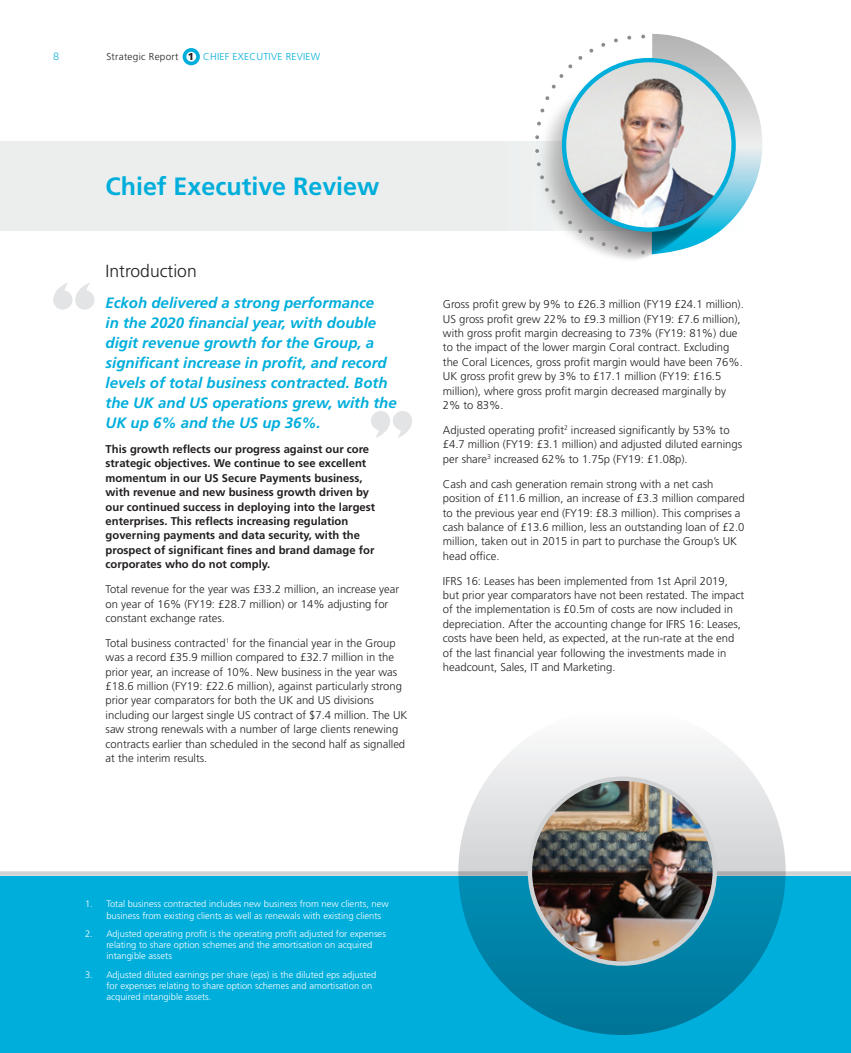
<style>
.page{position:relative;width:851px;height:1053px;background:#fff}
.page>*{position:absolute;margin:0;border:0;box-sizing:border-box;transform-origin:0 0}
.t1{font:700 25px "Frutiger LT Std";color:#00aedc}
.t2{font:300 17.5px "Frutiger LT Std";color:#231f20}
.t3{font:italic 700 15px/20px "Frutiger LT Std";color:#00aedc}
.t4{font:300 11.25px/14.4px "Frutiger LT Std";color:#231f20}
.t5{font:700 11.25px/14.4px "Frutiger LT Std";color:#231f20}
.t6{font:300 10px "Frutiger LT Std";letter-spacing:.025em;color:#00aedc}
.t7{font:300 10px "Encode Sans Normal";color:#00aedc}
.t8{font:300 9.38px/11.2px "Frutiger LT Std";color:#fff}
.s1{color:#231f20}
.s2{font-weight:900;color:#231f20}
</style>
<div class="page">
<svg style="left:182px;top:48px;width:18px;height:17px"></svg>
<div style="left:0;top:875px;width:850px;height:177px;background:#00aedc"></div>
<svg style="left:0;top:871px;width:850px;height:4px;background:#d4d5d7"></svg>
<div style="left:0;top:142px;width:744px;height:88px;background:#ebeeed"></div>
<svg style="left:53px;top:283px;width:41px;height:26px"></svg>
<svg style="left:371px;top:411px;width:41px;height:27px"></svg>
<svg style="left:535px;top:34px;width:227px;height:226px"></svg>
<img style="left:564px;top:60px;width:169px;height:170px;border-radius:85px">
<div style="left:561px;top:58px;width:174px;height:174px;border:4px solid #00aedc;border-radius:50%"></div>
<svg style="left:458px;top:743px;width:327px;height:291px"></svg>
<img style="left:530px;top:778px;width:184px;height:185px;border-radius:92px">
<div style="left:527px;top:776px;width:189px;height:189px;border:4px solid #d1d2d4;border-radius:50%"></div>
<p class="t7" style="left:53px;top:50px;width:8px">8</p>
<p class="t6" style="left:106px;top:51px;width:215px"><span class="s1">Strategic Report</span> <span class="s2">1</span> CHIEF EXECUTIVE REVIEW</p>
<h1 class="t1" style="left:105px;top:171px;width:275px">Chief Executive Review</h1>
<h2 class="t2" style="left:106px;top:261px;width:93px">Introduction</h2>
<p class="t3" style="left:106px;top:293px;width:292px">Eckoh delivered a strong performance<br>in the 2020 financial year, with double digit revenue growth for the Group, a significant increase in profit, and record levels of total business contracted. Both the UK and US operations grew, with the UK up 6% and the US up 36%.</p>
<p class="t5" style="left:106px;top:442px;width:271px">This growth reflects our progress against our core strategic objectives. We continue to see excellent momentum in our US Secure Payments business, with revenue and new business growth driven by our continued success in deploying into the largest enterprises. This reflects increasing regulation governing payments and data security, with the prospect of significant fines and brand damage for corporates who do not comply.</p>
<p class="t4" style="left:106px;top:582px;width:295px">Total revenue for the year was £33.2 million, an increase year on year of 16% (FY19: £28.7 million) or 14% adjusting for constant exchange rates.</p>
<p class="t4" style="left:106px;top:636px;width:303px">Total business contracted<sup>1</sup> for the financial year in the Group was a record £35.9 million compared to £32.7 million in the prior year, an increase of 10%. New business in the year was £18.6 million (FY19: £22.6 million), against particularly strong prior year comparators for both the UK and US divisions including our largest single US contract of $7.4 million. The UK saw strong renewals with a number of large clients renewing contracts earlier than scheduled in the second half as signalled at the interim results.</p>
<p class="t4" style="left:443px;top:297px;width:302px">Gross profit grew by 9% to £26.3 million (FY19 £24.1 million).<br>US gross profit grew 22% to £9.3 million (FY19: £7.6 million), with gross profit margin decreasing to 73% (FY19: 81%) due to the impact of the lower margin Coral contract. Excluding the Coral Licences, gross profit margin would have been 76%.<br>UK gross profit grew by 3% to £17.1 million (FY19: £16.5 million), where gross profit margin decreased marginally by 2% to 83%.</p>
<p class="t4" style="left:443px;top:423px;width:301px">Adjusted operating profit<sup>2</sup> increased significantly by 53% to £4.7 million (FY19: £3.1 million) and adjusted diluted earnings per share<sup>3</sup> increased 62% to 1.75p (FY19: £1.08p).</p>
<p class="t4" style="left:443px;top:477px;width:303px">Cash and cash generation remain strong with a net cash position of £11.6 million, an increase of £3.3 million compared to the previous year end (FY19: £8.3 million). This comprises a cash balance of £13.6 million, less an outstanding loan of £2.0 million, taken out in 2015 in part to purchase the Group’s UK head office.</p>
<p class="t4" style="left:443px;top:573px;width:303px">IFRS 16: Leases has been implemented from 1st April 2019, but prior year comparators have not been restated. The impact of the implementation is £0.5m of costs are now included in depreciation. After the accounting change for IFRS 16: Leases, costs have been held, as expected, at the run-rate at the end of the last financial year following the investments made in headcount, Sales, IT and Marketing.</p>
<p class="t8" style="left:106px;top:898px;width:284px;text-indent:-21px">1. Total business contracted includes new business from new clients, new business from existing clients as well as renewals with existing clients</p>
<p class="t8" style="left:106px;top:928px;width:281px;text-indent:-21px">2. Adjusted operating profit is the operating profit adjusted for expenses relating to share option schemes and the amortisation on acquired intangible assets</p>
<p class="t8" style="left:106px;top:968px;width:271px;text-indent:-21px">3. Adjusted diluted earnings per share (eps) is the diluted eps adjusted for expenses relating to share option schemes and amortisation on acquired intangible assets.</p>
</div>
